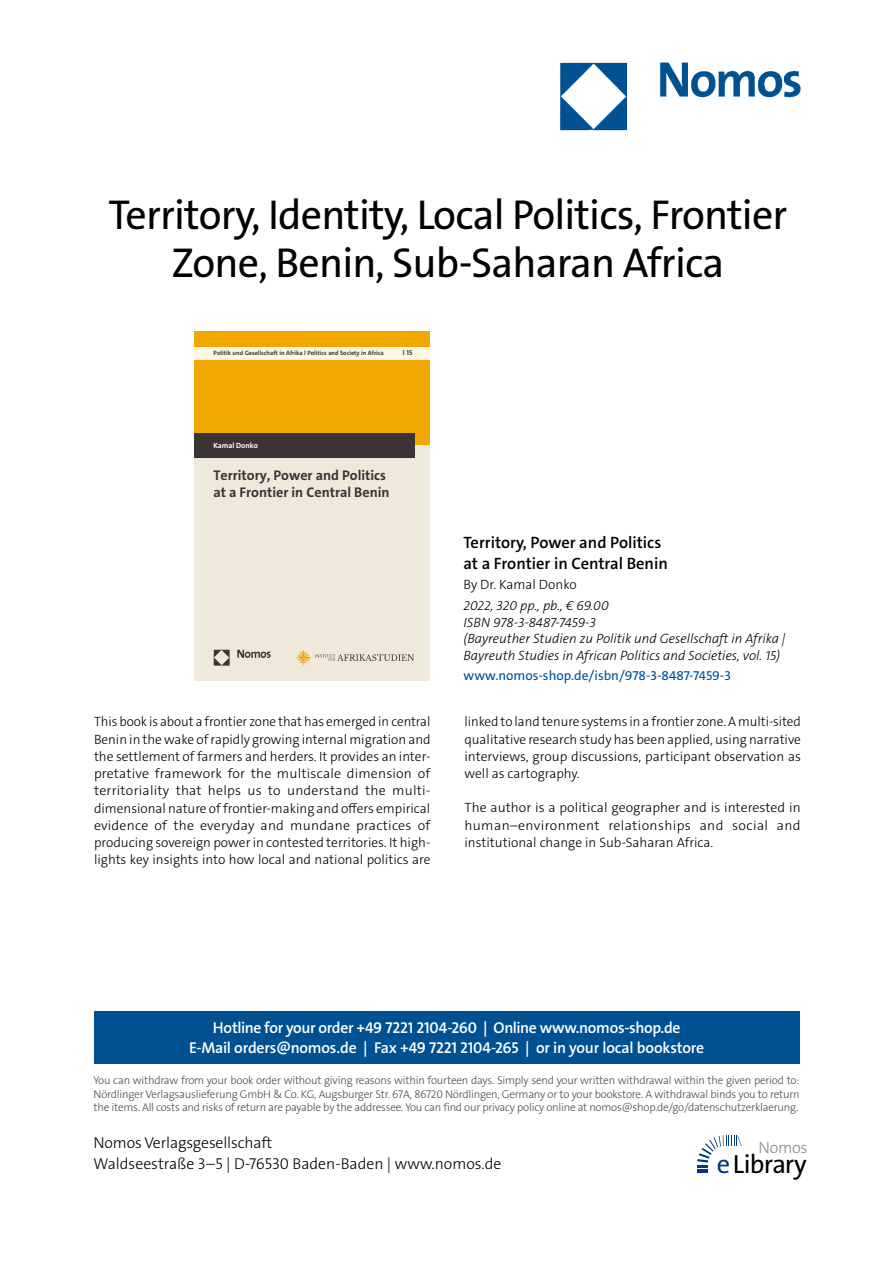
<style>
.page{position:relative;width:893px;height:1263px;background:#fff}
.page>*{position:absolute;margin:0;border:0;box-sizing:border-box;transform-origin:0 0}
.t1{font:42px/48px "The Sans Os F";letter-spacing:-.02em;color:#000;text-align:center}
.t2{font:26.4px "The Sans Os F";letter-spacing:-.03em;color:#000}
.t3{font:600 16.5px/21px "The Sans C5";color:#000}
.t4{font:300 16.2px "The Sans Os F";letter-spacing:-.02em;color:#87888a}
.t5{font:600 15.75px/21px "The Sans Os F";letter-spacing:-.02em;color:#fff;text-align:center}
.t6{font:300 15.75px/21px "The Sans Os F";color:#000}
.t7{font:700 14.1px/17px "The Sans C5";color:#3c3434}
.t8{font:300 13.5px/17.2px "The Sans C5";color:#000;text-align:justify}
.t9{font:italic 300 13.5px/16.5px "The Sans C5";color:#000}
.t10{font:13.5px "The Sans C5";color:#005192}
.t11{font:300 11.25px/13.5px "The Sans Os F";letter-spacing:-.02em;color:#4b4b4d;text-align:justify}
.t12{font:700 7.65px "The Sans C5";color:#fff}
.t13{font:700 7.05px "The Sans C5";color:#3c3434}
.t14{font:700 6.3px "The Sans C5";color:#3c3434}
.s1{color:#003882}
</style>
<div class="page">
<div style="left:94px;top:1011px;width:705px;height:52px;background:#005192"></div>
<svg style="left:697px;top:1135px;width:45px;height:38px"></svg>
<img style="left:559px;top:62px;width:242px;height:69px">
<div style="left:194px;top:331px;width:235px;height:115px;background:#f0a800"></div>
<div style="left:194px;top:347px;width:236px;height:12px;background:#fdf6e5"></div>
<div style="left:194px;top:445px;width:236px;height:235px;background:#efe9db"></div>
<div style="left:194px;top:433px;width:220px;height:25px;background:#3c3434"></div>
<svg style="left:296px;top:650px;width:118px;height:15px"></svg>
<img style="left:213px;top:649px;width:57px;height:17px">
<h1 class="t1" style="left:108px;top:195px;width:680px">Territory, Identity, Local Politics, Frontier<br>Zone, Benin, Sub-Saharan Africa</h1>
<p class="t14" style="left:214px;top:349px;width:172px">Politik und Gesellschaft in Afrika l Politics and Society in Africa</p>
<p class="t13" style="left:403px;top:348px;width:11px">l 15</p>
<p class="t12" style="left:213px;top:441px;width:46px">Kamal Donko</p>
<p class="t7" style="left:213px;top:467px;width:178px">Territory, Power and Politics at a Frontier in Central Benin</p>
<p class="t3" style="left:463px;top:532px;width:206px">Territory, Power and Politics at a Frontier in Central Benin</p>
<p class="t8" style="left:463px;top:576px;width:115px">By Dr. Kamal Donko</p>
<p class="t9" style="left:463px;top:597px;width:324px">2022, 320 pp., pb., € 69.00<br>ISBN 978-3-8487-7459-3<br>(Bayreuther Studien zu Politik und Gesellschaft in Afrika | Bayreuth Studies in African Politics and Societies, vol. 15)</p>
<p class="t10" style="left:463px;top:667px;width:269px">www.nomos-shop.de/isbn/978-3-8487-7459-3</p>
<p class="t8" style="left:94px;top:713px;width:338px">This book is about a frontier zone that has emerged in central Benin in the wake of rapidly growing internal migration and the settlement of farmers and herders. It provides an inter&shy;pretative framework for the multiscale dimension of territoriality that helps us to understand the multi&shy;dimensional nature of frontier-making and offers empirical evidence of the everyday and mundane practices of producing sovereign power in contested territories. It high&shy;lights key insights into how local and national politics are</p>
<p class="t8" style="left:464px;top:713px;width:338px">linked to land tenure systems in a frontier zone. A multi-sited qualitative research study has been applied, using narrative interviews, group discussions, participant observation as well as cartography.</p>
<p class="t8" style="left:464px;top:799px;width:338px">The author is a political geographer and is interested in human–environment relationships and social and institutional change in Sub-Saharan Africa.</p>
<p class="t5" style="left:189px;top:1017px;width:517px">Hotline for your order +49 7221 2104-260 | Online www.nomos-shop.de<br>E-Mail orders@nomos.de | Fax +49 7221 2104-265 | or in your local bookstore</p>
<p class="t11" style="left:94px;top:1074px;width:708px">You can withdraw from your book order without giving reasons within fourteen days. Simply send your written withdrawal within the given period to:<br>Nördlinger Verlagsauslieferung GmbH &amp; Co. KG, Augsburger Str. 67A, 86720 Nördlingen, Germany or to your bookstore. A withdrawal binds you to return the items. All costs and risks of return are payable by the addressee. You can find our privacy policy online at nomos@shop.de/go/datenschutzerklaerung.</p>
<p class="t6" style="left:94px;top:1133px;width:409px">Nomos Verlagsgesellschaft<br>Waldseestraße 3–5 | D-76530 Baden-Baden | www.nomos.de</p>
<p class="t4" style="left:758px;top:1137px;width:51px">Nomos</p>
<h2 class="t2" style="left:717px;top:1153px;width:91px"><span class="s1">e</span>Library</h2>
</div>
